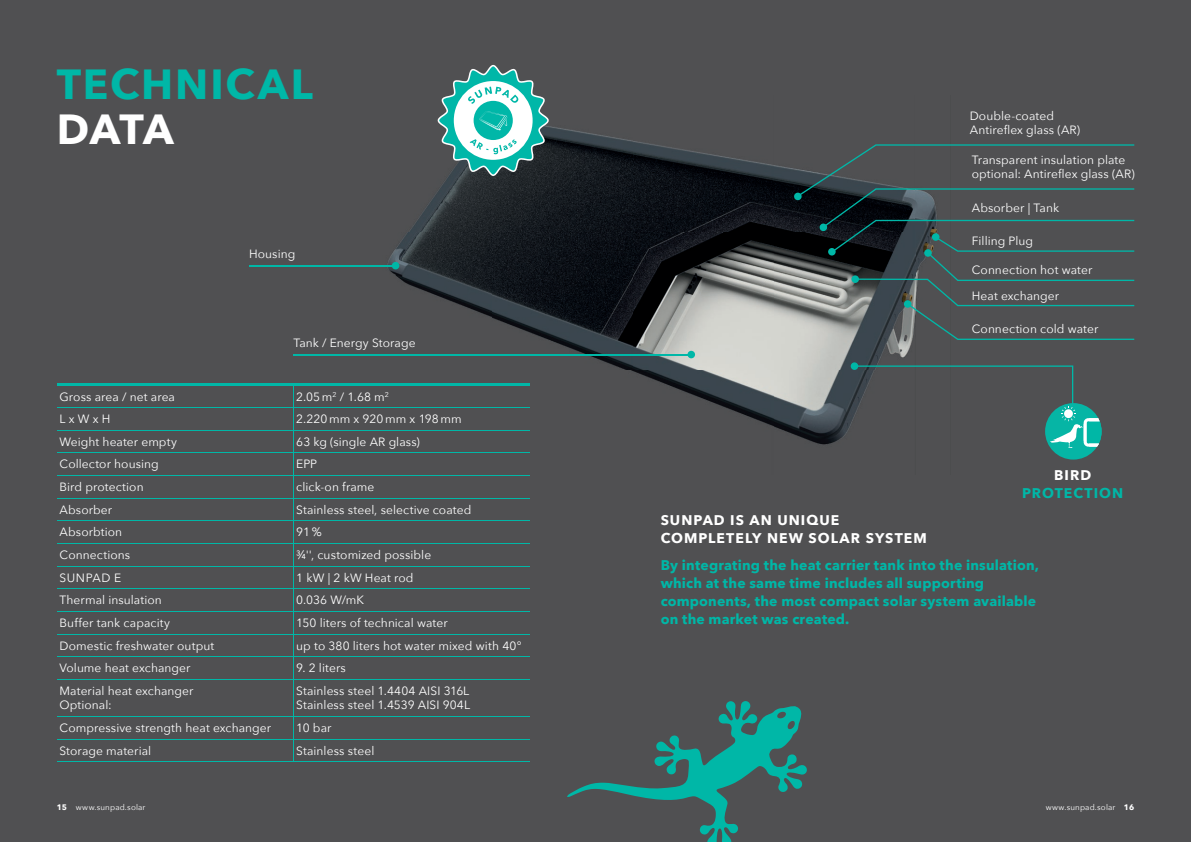
<style>
.page{position:relative;width:1191px;height:842px;background:#505052}
.page>*{position:absolute;margin:0;border:0;box-sizing:border-box;transform-origin:0 0}
.t1{font:700 42px "Avenir Next";letter-spacing:.045em;color:#00b7a7}
.t2{font:700 42px "Avenir Next";color:#fff}
.t3{font:700 14px/18px "Avenir Next";letter-spacing:.015em;color:#00b7a7}
.t4{font:700 14px/18px "Avenir Next";letter-spacing:.075em;color:#fff}
.t5{font:700 14px "Avenir Next";letter-spacing:.07em;color:#00b7a7}
.t6{font:12px/14px "Avenir Next";letter-spacing:.005em;color:#fff}
.t7{font:8px "Avenir Next";letter-spacing:.02em;color:#fff}
.s1{font-weight:700}
</style>
<div class="page">
<img style="left:352px;top:126px;width:560px;height:327px">
<hr style="left:57px;top:384px;width:236px;height:2px;background:#00b7a7">
<hr style="left:293px;top:384px;width:237px;height:2px;background:#00b7a7">
<hr style="left:57px;top:407px;width:236px;height:1px;background:#00b7a7">
<hr style="left:293px;top:407px;width:237px;height:1px;background:#00b7a7">
<hr style="left:57px;top:430px;width:236px;height:1px;background:#00b7a7">
<hr style="left:293px;top:430px;width:237px;height:1px;background:#00b7a7">
<hr style="left:57px;top:453px;width:236px;height:1px;background:#00b7a7">
<hr style="left:293px;top:453px;width:237px;height:1px;background:#00b7a7">
<hr style="left:57px;top:475px;width:236px;height:1px;background:#00b7a7">
<hr style="left:57px;top:498px;width:236px;height:1px;background:#00b7a7">
<hr style="left:293px;top:475px;width:237px;height:1px;background:#00b7a7">
<hr style="left:293px;top:498px;width:237px;height:1px;background:#00b7a7">
<hr style="left:57px;top:521px;width:236px;height:1px;background:#00b7a7">
<hr style="left:293px;top:521px;width:237px;height:1px;background:#00b7a7">
<hr style="left:57px;top:543px;width:236px;height:1px;background:#00b7a7">
<hr style="left:293px;top:543px;width:237px;height:1px;background:#00b7a7">
<hr style="left:57px;top:566px;width:236px;height:1px;background:#00b7a7">
<hr style="left:293px;top:566px;width:237px;height:1px;background:#00b7a7">
<hr style="left:57px;top:589px;width:236px;height:1px;background:#00b7a7">
<hr style="left:293px;top:589px;width:237px;height:1px;background:#00b7a7">
<hr style="left:57px;top:611px;width:236px;height:1px;background:#00b7a7">
<hr style="left:293px;top:611px;width:237px;height:1px;background:#00b7a7">
<hr style="left:57px;top:634px;width:236px;height:1px;background:#00b7a7">
<hr style="left:57px;top:657px;width:236px;height:1px;background:#00b7a7">
<svg style="left:293px;top:386px;width:1px;height:293px"></svg>
<hr style="left:293px;top:634px;width:237px;height:1px;background:#00b7a7">
<hr style="left:293px;top:657px;width:237px;height:1px;background:#00b7a7">
<hr style="left:57px;top:679px;width:236px;height:1px;background:#00b7a7">
<hr style="left:293px;top:680px;width:1px;height:36px;background:#00b7a7">
<hr style="left:293px;top:679px;width:237px;height:1px;background:#00b7a7">
<hr style="left:57px;top:716px;width:236px;height:1px;background:#00b7a7">
<hr style="left:293px;top:716px;width:237px;height:1px;background:#00b7a7">
<hr style="left:57px;top:739px;width:236px;height:1px;background:#00b7a7">
<hr style="left:57px;top:762px;width:236px;height:1px;background:#00b7a7">
<svg style="left:293px;top:717px;width:1px;height:45px"></svg>
<hr style="left:293px;top:739px;width:237px;height:1px;background:#00b7a7">
<hr style="left:293px;top:762px;width:237px;height:1px;background:#00b7a7">
<div style="left:687px;top:351px;width:8px;height:7px;background:#00b7a7;border-radius:50%"></div>
<hr style="left:293px;top:354px;width:398px;height:1px;background:#00b7a7">
<div style="left:392px;top:262px;width:7px;height:7px;background:#00b7a7;border-radius:50%"></div>
<hr style="left:249px;top:265px;width:148px;height:1px;background:#00b7a7">
<svg style="left:567px;top:701px;width:240px;height:141px"></svg>
<svg style="left:798px;top:144px;width:336px;height:196px"></svg>
<svg style="left:437px;top:65px;width:112px;height:112px"></svg>
<div style="left:850px;top:362px;width:8px;height:8px;background:#00b7a7;border-radius:50%"></div>
<div style="left:794px;top:193px;width:7px;height:7px;background:#00b7a7;border-radius:50%"></div>
<div style="left:1045px;top:403px;width:56px;height:57px;background:#06b5a5;border-radius:50%"></div>
<svg style="left:854px;top:365px;width:247px;height:83px"></svg>
<h1 class="t1" style="left:57px;top:59px;width:258px">TECHNICAL</h1>
<h1 class="t2" style="left:57px;top:104px;width:119px">DATA</h1>
<p class="t6" style="left:249px;top:247px;width:48px">Housing</p>
<p class="t6" style="left:293px;top:336px;width:124px">Tank / Energy Storage</p>
<p class="t6" style="left:60px;top:390px;width:117px">Gross area / net area</p>
<p class="t6" style="left:296px;top:390px;width:94px">2.05 m<sup>2</sup> / 1.68 m<sup>2</sup></p>
<p class="t6" style="left:60px;top:412px;width:52px">L x W x H</p>
<p class="t6" style="left:296px;top:412px;width:167px">2.220 mm x 920 mm x 198 mm</p>
<p class="t6" style="left:60px;top:434px;width:119px">Weight heater empty</p>
<p class="t6" style="left:296px;top:434px;width:125px">63 kg (single AR glass)</p>
<p class="t6" style="left:60px;top:457px;width:101px">Collector housing</p>
<p class="t6" style="left:296px;top:457px;width:22px">EPP</p>
<p class="t6" style="left:60px;top:480px;width:86px">Bird protection</p>
<p class="t6" style="left:296px;top:480px;width:80px">click-on frame</p>
<p class="t6" style="left:60px;top:502px;width:54px">Absorber</p>
<p class="t6" style="left:296px;top:502px;width:177px">Stainless steel, selective coated</p>
<p class="t6" style="left:60px;top:525px;width:64px">Absorbtion</p>
<p class="t6" style="left:296px;top:525px;width:27px">91 %</p>
<p class="t6" style="left:60px;top:548px;width:72px">Connections</p>
<p class="t6" style="left:296px;top:548px;width:136px">¾'', customized possible</p>
<p class="t6" style="left:60px;top:570px;width:63px">SUNPAD E</p>
<p class="t6" style="left:296px;top:570px;width:119px">1 kW | 2 kW Heat rod</p>
<p class="t6" style="left:60px;top:593px;width:104px">Thermal insulation</p>
<p class="t6" style="left:296px;top:593px;width:69px">0.036 W/mK</p>
<p class="t6" style="left:60px;top:616px;width:112px">Buffer tank capacity</p>
<p class="t6" style="left:296px;top:616px;width:153px">150 liters of technical water</p>
<p class="t6" style="left:60px;top:638px;width:156px">Domestic freshwater output</p>
<p class="t6" style="left:296px;top:638px;width:227px">up to 380 liters hot water mixed with 40°</p>
<p class="t6" style="left:60px;top:661px;width:132px">Volume heat exchanger</p>
<p class="t6" style="left:296px;top:661px;width:51px">9. 2 liters</p>
<p class="t6" style="left:60px;top:684px;width:135px">Material heat exchanger<br>Optional:</p>
<p class="t6" style="left:296px;top:684px;width:175px">Stainless steel 1.4404 AISI 316L<br>Stainless steel 1.4539 AISI 904L</p>
<p class="t6" style="left:60px;top:721px;width:213px">Compressive strength heat exchanger</p>
<p class="t6" style="left:296px;top:721px;width:37px">10 bar</p>
<p class="t6" style="left:60px;top:743px;width:93px">Storage material</p>
<p class="t6" style="left:296px;top:743px;width:80px">Stainless steel</p>
<p class="t7" style="left:57px;top:802px;width:90px"><span class="s1">15</span> www.sunpad.solar</p>
<p class="t6" style="left:969px;top:109px;width:112px">Double-coated<br>Antireflex glass (AR)</p>
<p class="t6" style="left:971px;top:153px;width:164px">Transparent insulation plate optional: Antireflex glass (AR)</p>
<p class="t6" style="left:971px;top:201px;width:89px">Absorber | Tank</p>
<p class="t6" style="left:971px;top:233px;width:63px">Filling Plug</p>
<p class="t6" style="left:971px;top:257px;width:122px;line-height:25.7px">Connection hot water<br>Heat exchanger</p>
<p class="t6" style="left:971px;top:322px;width:128px">Connection cold water</p>
<p class="t4" style="left:1054px;top:466px;width:38px">BIRD</p>
<p class="t5" style="left:1022px;top:485px;width:103px">PROTECTION</p>
<p class="t4" style="left:660px;top:511px;width:268px">SUNPAD IS AN UNIQUE<br>COMPLETELY NEW SOLAR SYSTEM</p>
<p class="t3" style="left:660px;top:556px;width:380px">By integrating the heat carrier tank into the insulation, which at the same time includes all supporting components, the most compact solar system available on the market was created.</p>
<p class="t7" style="left:1045px;top:802px;width:90px">www.sunpad.solar <span class="s1">16</span></p>
</div>
